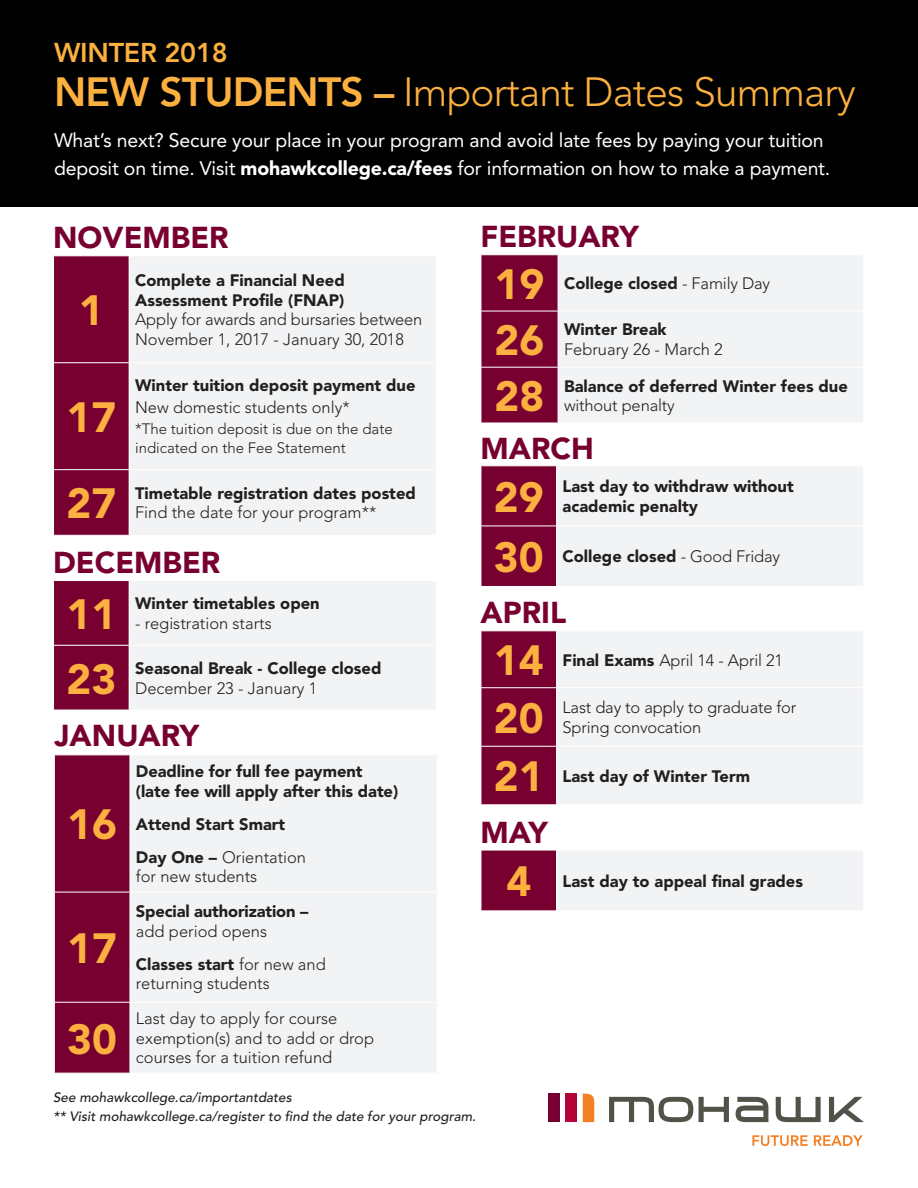
<style>
.page{position:relative;width:918px;height:1188px;background:#fff}
.page>*{position:absolute;margin:0;border:0;box-sizing:border-box;transform-origin:0 0}
.t1{font:900 42px "Avenir LT Std";color:#fbb03f}
.t2{font:300 40.5px "Avenir LT Std";letter-spacing:-.02em;color:#fbb03f}
.t3{font:900 30px "Avenir LT Std";color:#780031}
.t4{font:800 27px "Avenir LT Std";letter-spacing:-.01em;color:#fbb03f}
.t5{font:19.5px/28.5px "Avenir LT Std";letter-spacing:-.01em;color:#fff}
.t6{font:900 16.5px/19.5px "Avenir LT Std";color:#231f20}
.t7{font:300 16.5px/19.5px "Avenir LT Std";color:#231f20}
.t8{font:300 15px/19.5px "Avenir LT Std";color:#231f20}
.t9{font:italic 500 13.5px/19.5px "Avenir LT Std";color:#231f20}
.s1{font-weight:800}
.s2{font-weight:900}
.s3{font-weight:300}
</style>
<div class="page">
<div style="left:0;top:0;width:918px;height:206px;background:#000"></div>
<div style="left:54px;top:256px;width:75px;height:279px;background:#780031"></div>
<div style="left:130px;top:257px;width:305px;height:278px;background:#f2f3f4"></div>
<hr style="left:53px;top:362px;width:76px;height:1px;background:#fff">
<hr style="left:129px;top:362px;width:308px;height:1px;background:#fff">
<hr style="left:53px;top:469px;width:76px;height:1px;background:#fff">
<hr style="left:129px;top:469px;width:308px;height:1px;background:#fff">
<svg style="left:54px;top:581px;width:381px;height:129px"></svg>
<hr style="left:129px;top:581px;width:1px;height:64px;background:#fff">
<hr style="left:53px;top:645px;width:76px;height:1px;background:#fff">
<hr style="left:129px;top:645px;width:308px;height:1px;background:#fff">
<hr style="left:129px;top:646px;width:1px;height:64px;background:#fff">
<svg style="left:482px;top:466px;width:381px;height:120px"></svg>
<hr style="left:556px;top:466px;width:1px;height:60px;background:#fff">
<hr style="left:481px;top:526px;width:76px;height:1px;background:#fff">
<hr style="left:557px;top:526px;width:307px;height:1px;background:#fff">
<hr style="left:556px;top:526px;width:1px;height:60px;background:#fff">
<div style="left:481px;top:850px;width:76px;height:61px;background:#780031"></div>
<div style="left:557px;top:850px;width:307px;height:61px;background:#f2f3f4"></div>
<hr style="left:481px;top:850px;width:76px;height:1px;background:#fff">
<hr style="left:481px;top:850px;width:1px;height:60px;background:#fff">
<hr style="left:557px;top:850px;width:307px;height:1px;background:#fff">
<hr style="left:556px;top:850px;width:1px;height:60px;background:#fff">
<hr style="left:863px;top:850px;width:1px;height:60px;background:#fff">
<hr style="left:481px;top:910px;width:76px;height:1px;background:#fff">
<hr style="left:557px;top:910px;width:307px;height:1px;background:#fff">
<div style="left:482px;top:255px;width:76px;height:168px;background:#780031"></div>
<div style="left:559px;top:256px;width:304px;height:166px;background:#f2f3f4"></div>
<hr style="left:481px;top:311px;width:77px;height:1px;background:#fff">
<hr style="left:558px;top:311px;width:306px;height:1px;background:#fff">
<hr style="left:481px;top:367px;width:77px;height:1px;background:#fff">
<hr style="left:558px;top:367px;width:306px;height:1px;background:#fff">
<div style="left:482px;top:631px;width:74px;height:173px;background:#780031"></div>
<div style="left:557px;top:632px;width:306px;height:172px;background:#f2f3f4"></div>
<hr style="left:481px;top:687px;width:76px;height:1px;background:#fff">
<hr style="left:557px;top:687px;width:307px;height:1px;background:#fff">
<hr style="left:481px;top:746px;width:76px;height:1px;background:#fff">
<hr style="left:557px;top:746px;width:307px;height:1px;background:#fff">
<div style="left:548px;top:1094px;width:11px;height:28px;background:#780031"></div>
<div style="left:565px;top:1094px;width:12px;height:28px;background:#b30437"></div>
<svg style="left:583px;top:1094px;width:11px;height:28px"></svg>
<svg style="left:609px;top:1097px;width:84px;height:25px"></svg>
<svg style="left:699px;top:1097px;width:30px;height:25px"></svg>
<svg style="left:736px;top:1097px;width:32px;height:25px"></svg>
<svg style="left:776px;top:1097px;width:45px;height:25px"></svg>
<svg style="left:829px;top:1097px;width:35px;height:25px"></svg>
<svg style="left:752px;top:1135px;width:56px;height:11px"></svg>
<svg style="left:814px;top:1135px;width:49px;height:11px"></svg>
<div style="left:55px;top:755px;width:75px;height:318px;background:#780031"></div>
<div style="left:131px;top:756px;width:305px;height:316px;background:#f2f3f4"></div>
<hr style="left:54px;top:892px;width:76px;height:1px;background:#fff">
<hr style="left:130px;top:892px;width:307px;height:1px;background:#fff">
<hr style="left:54px;top:1002px;width:76px;height:1px;background:#fff">
<hr style="left:130px;top:1002px;width:307px;height:1px;background:#fff">
<h3 class="t4" style="left:54px;top:37px;width:175px">WINTER 2018</h3>
<h2 class="t2" style="left:54px;top:68px;width:803px"><span class="s1">NEW STUDENTS –</span> Important Dates Summary</h2>
<p class="t5" style="left:54px;top:126px;width:778px">What’s next? Secure your place in your program and avoid late fees by paying your tuition deposit on time. Visit <span class="s2">mohawkcollege.ca/fees</span> for information on how to make a payment.</p>
<h3 class="t3" style="left:53px;top:219px;width:177px">NOVEMBER</h3>
<h1 class="t1" style="left:79px;top:285px;width:26px">1</h1>
<h1 class="t1" style="left:66px;top:392px;width:51px">17</h1>
<p class="t6" style="left:135px;top:271px;width:211px">Complete a Financial Need<br>Assessment Profile (FNAP)</p>
<p class="t7" style="left:135px;top:310px;width:289px">Apply for awards and bursaries between<br>November 1, 2017 - January 30, 2018</p>
<p class="t6" style="left:135px;top:376px;width:282px">Winter tuition deposit payment due</p>
<p class="t7" style="left:135px;top:398px;width:216px">New domestic students only*</p>
<p class="t8" style="left:135px;top:419px;width:259px">*The tuition deposit is due on the date indicated on the Fee Statement</p>
<h1 class="t1" style="left:66px;top:478px;width:51px">27</h1>
<p class="t6" style="left:135px;top:483px;width:282px">Timetable registration dates posted</p>
<p class="t7" style="left:135px;top:503px;width:243px">Find the date for your program**</p>
<h3 class="t3" style="left:53px;top:545px;width:169px">DECEMBER</h3>
<h1 class="t1" style="left:66px;top:589px;width:51px">11</h1>
<p class="t6" style="left:135px;top:594px;width:186px">Winter timetables open</p>
<p class="t7" style="left:135px;top:614px;width:138px">- registration starts</p>
<h1 class="t1" style="left:66px;top:653px;width:51px">23</h1>
<p class="t6" style="left:135px;top:658px;width:248px">Seasonal Break - College closed</p>
<p class="t7" style="left:135px;top:678px;width:184px">December 23 - January 1</p>
<h3 class="t3" style="left:55px;top:718px;width:146px">JANUARY</h3>
<h1 class="t1" style="left:67px;top:799px;width:51px">16</h1>
<h1 class="t1" style="left:67px;top:923px;width:51px">17</h1>
<p class="t6" style="left:136px;top:762px;width:264px">Deadline for full fee payment (late fee will apply after this date)</p>
<p class="t6" style="left:136px;top:807px;width:172px;line-height:33px">Attend Start Smart<br>Day One – <span class="s3">Orientation</span></p>
<p class="t7" style="left:136px;top:867px;width:123px">for new students</p>
<p class="t6" style="left:136px;top:902px;width:174px">Special authorization –</p>
<p class="t7" style="left:136px;top:915px;width:191px;line-height:33px">add period opens<br><span class="s2">Classes start</span> for new and</p>
<p class="t7" style="left:136px;top:974px;width:135px">returning students</p>
<h1 class="t1" style="left:67px;top:1014px;width:51px">30</h1>
<p class="t7" style="left:136px;top:1009px;width:240px">Last day to apply for course exemption(s) and to add or drop courses for a tuition refund</p>
<h3 class="t3" style="left:481px;top:219px;width:160px">FEBRUARY</h3>
<h1 class="t1" style="left:495px;top:259px;width:51px">19</h1>
<p class="t6" style="left:564px;top:274px;width:208px">College closed <span class="s3">- Family Day</span></p>
<h1 class="t1" style="left:495px;top:315px;width:51px">26</h1>
<p class="t6" style="left:564px;top:320px;width:104px">Winter Break</p>
<p class="t7" style="left:564px;top:340px;width:160px">February 26 - March 2</p>
<h1 class="t1" style="left:495px;top:371px;width:51px">28</h1>
<p class="t6" style="left:564px;top:376px;width:285px">Balance of deferred Winter fees due</p>
<p class="t7" style="left:564px;top:396px;width:112px">without penalty</p>
<h3 class="t3" style="left:481px;top:430px;width:115px">MARCH</h3>
<h1 class="t1" style="left:494px;top:472px;width:51px">29</h1>
<p class="t6" style="left:563px;top:477px;width:233px">Last day to withdraw without academic penalty</p>
<h1 class="t1" style="left:494px;top:532px;width:51px">30</h1>
<p class="t6" style="left:563px;top:547px;width:219px">College closed <span class="s3">- Good Friday</span></p>
<h3 class="t3" style="left:481px;top:595px;width:87px">APRIL</h3>
<h1 class="t1" style="left:494px;top:635px;width:51px">14</h1>
<p class="t7" style="left:563px;top:650px;width:222px"><span class="s2">Final Exams</span> April 14 - April 21</p>
<h1 class="t1" style="left:494px;top:693px;width:51px">20</h1>
<p class="t7" style="left:563px;top:698px;width:235px">Last day to apply to graduate for<br>Spring convocation</p>
<h1 class="t1" style="left:494px;top:751px;width:51px">21</h1>
<p class="t6" style="left:563px;top:766px;width:189px">Last day of Winter Term</p>
<h3 class="t3" style="left:481px;top:815px;width:69px">MAY</h3>
<h1 class="t1" style="left:506px;top:856px;width:26px">4</h1>
<p class="t6" style="left:563px;top:871px;width:242px">Last day to appeal final grades</p>
<p class="t9" style="left:53px;top:1088px;width:424px">See mohawkcollege.ca/importantdates<br>** Visit mohawkcollege.ca/register to find the date for your program.</p>
</div>
